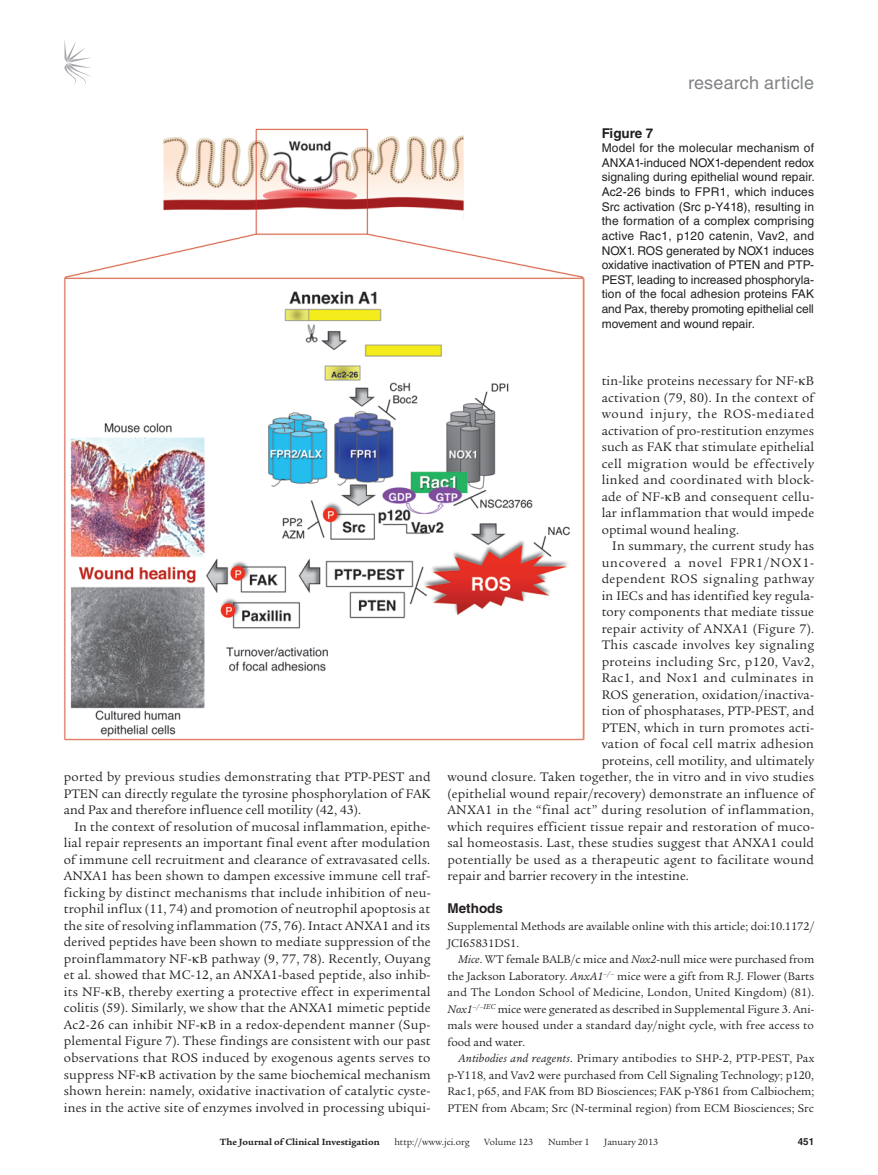
<style>
.page{position:relative;width:878px;height:1175px;background:#fff}
.page>*{position:absolute;margin:0;border:0;box-sizing:border-box;transform-origin:0 0}
.t1{font:18px "Helvetica LT Std";letter-spacing:.01em;color:#808285}
.t2{font:13.5px/16.5px "Legacy Serif Std";letter-spacing:.015em;color:#231f20;text-align:justify}
.t3{font:13.5px "Legacy Serif Std";letter-spacing:.035em;color:#231f20}
.t4{font:13.5px "Legacy Serif Std";letter-spacing:.06em;color:#231f20}
.t5{font:700 13.5px "Helvetica LT Std";color:#231f20}
.t6{font:12px/16.5px "Legacy Serif Std";letter-spacing:.005em;color:#231f20;text-align:justify}
.t7{font:12px/14.7px "Helvetica LT Std";letter-spacing:-.005em;color:#231f20;text-align:justify}
.t8{font:9.75px "Legacy Serif Std";color:#231f20}
.t9{font:700 9.75px "Legacy Serif Std";color:#231f20}
.t10{font:700 9.75px "Helvetica LT Std";color:#231f20}
.s1{font-style:italic}
</style>
<div class="page">
<svg style="left:64px;top:40px;width:27px;height:45px"></svg>
<img style="left:64px;top:128px;width:520px;height:612px">
<h1 class="t1" style="left:688px;top:73px;width:127px">research article</h1>
<p class="t5" style="left:601px;top:124px;width:53px">Figure 7</p>
<p class="t7" style="left:601px;top:140px;width:215px">Model for the molecular mechanism of ANXA1-induced NOX1-dependent redox signaling during epithelial wound repair.<br>Ac2-26 binds to FPR1, which induces Src activation (Src p-Y418), resulting in the formation of a complex comprising active Rac1, p120 catenin, Vav2, and NOX1. ROS generated by NOX1 induces oxidative inactivation of PTEN and PTP-PEST, leading to increased phosphoryla&shy;tion of the focal adhesion proteins FAK and Pax, thereby promoting epithelial cell movement and wound repair.</p>
<p class="t2" style="left:64px;top:769px;width:368px">ported by previous studies demonstrating that PTP-PEST and PTEN can directly regulate the tyrosine phosphorylation of FAK and Pax and therefore influence cell motility (42, 43).</p>
<p class="t2" style="left:64px;top:818px;width:368px;text-indent:11px">In the context of resolution of mucosal inflammation, epithe&shy;lial repair represents an important final event after modulation of immune cell recruitment and clearance of extravasated cells.<br>ANXA1 has been shown to dampen excessive immune cell traf&shy;ficking by distinct mechanisms that include inhibition of neu&shy;trophil influx (11, 74) and promotion of neutrophil apoptosis at the site of resolving inflammation (75, 76). Intact ANXA1 and its derived peptides have been shown to mediate suppression of the proinflammatory NF- B pathway (9, 77, 78). Recently, Ouyang et al. showed that MC-12, an ANXA1-based peptide, also inhib&shy;its NF- B, thereby exerting a protective effect in experimental colitis (59). Similarly, we show that the ANXA1 mimetic peptide Ac2-26 can inhibit NF- B in a redox-dependent manner (Sup&shy;plemental Figure 7). These findings are consistent with our past observations that ROS induced by exogenous agents serves to suppress NF- B activation by the same biochemical mechanism shown herein: namely, oxidative inactivation of catalytic cyste&shy;ines in the active site of enzymes involved in processing ubiqui-</p>
<p class="t2" style="left:601px;top:373px;width:214px">tin-like proteins necessary for NF- B activation (79, 80). In the context of wound injury, the ROS-mediated activation of pro-restitution enzymes such as FAK that stimulate epithelial cell migration would be effectively linked and coordinated with block&shy;ade of NF- B and consequent cellu&shy;lar inflammation that would impede optimal wound healing.</p>
<p class="t2" style="left:612px;top:538px;width:203px">In summary, the current study has</p>
<p class="t4" style="left:601px;top:555px;width:214px">uncovered a novel FPR1/NOX1-</p>
<p class="t3" style="left:601px;top:571px;width:214px">dependent ROS signaling pathway</p>
<p class="t2" style="left:601px;top:587px;width:214px">in IECs and has identified key regula-</p>
<p class="t2" style="left:601px;top:604px;width:214px">tory components that mediate tissue</p>
<p class="t2" style="left:601px;top:620px;width:214px">repair activity of ANXA1 (Figure 7).</p>
<p class="t2" style="left:601px;top:637px;width:214px">This cascade involves key signaling</p>
<p class="t2" style="left:601px;top:653px;width:214px">proteins including Src, p120, Vav2,</p>
<p class="t2" style="left:601px;top:670px;width:214px">Rac1, and Nox1 and culminates in</p>
<p class="t2" style="left:601px;top:686px;width:214px">ROS generation, oxidation/inactiva-</p>
<p class="t2" style="left:601px;top:703px;width:214px">tion of phosphatases, PTP-PEST, and</p>
<p class="t2" style="left:601px;top:719px;width:214px">PTEN, which in turn promotes acti-</p>
<p class="t2" style="left:601px;top:736px;width:214px">vation of focal cell matrix adhesion</p>
<p class="t2" style="left:601px;top:752px;width:214px">proteins, cell motility, and ultimately</p>
<p class="t2" style="left:447px;top:769px;width:368px">wound closure. Taken together, the in vitro and in vivo studies</p>
<p class="t2" style="left:447px;top:785px;width:368px">(epithelial wound repair/recovery) demonstrate an influence of</p>
<p class="t2" style="left:447px;top:802px;width:368px">ANXA1 in the “final act” during resolution of inflammation,</p>
<p class="t2" style="left:447px;top:818px;width:368px">which requires efficient tissue repair and restoration of muco-</p>
<p class="t2" style="left:447px;top:835px;width:368px">sal homeostasis. Last, these studies suggest that ANXA1 could</p>
<p class="t2" style="left:447px;top:851px;width:368px">potentially be used as a therapeutic agent to facilitate wound</p>
<p class="t2" style="left:447px;top:868px;width:243px">repair and barrier recovery in the intestine.</p>
<p class="t5" style="left:447px;top:900px;width:57px">Methods</p>
<p class="t6" style="left:447px;top:918px;width:368px">Supplemental Methods are available online with this article; doi:10.1172/<br>JCI65831DS1.</p>
<p class="t6" style="left:447px;top:951px;width:368px;text-indent:11px"><span class="s1">Mice</span>. WT female BALB/c mice and <span class="s1">Nox2</span>-null mice were purchased from the Jackson Laboratory. <span class="s1">AnxA1</span><sup>–/–</sup> mice were a gift from R.J. Flower (Barts and The London School of Medicine, London, United Kingdom) (81).<br><span class="s1">Nox1</span><sup>–/–IEC</sup> mice were generated as described in Supplemental Figure 3. Ani&shy;mals were housed under a standard day/night cycle, with free access to food and water.</p>
<p class="t6" style="left:447px;top:1050px;width:368px;text-indent:11px"><span class="s1">Antibodies and reagents</span>. Primary antibodies to SHP-2, PTP-PEST, Pax p-Y118, and Vav2 were purchased from Cell Signaling Technology; p120, Rac1, p65, and FAK from BD Biosciences; FAK p-Y861 from Calbiochem; PTEN from Abcam; Src (N-terminal region) from ECM Biosciences; Src</p>
<p class="t9" style="left:220px;top:1135px;width:161px">The Journal of Clinical Investigation</p>
<p class="t8" style="left:394px;top:1136px;width:77px">http://www.jci.org</p>
<p class="t8" style="left:484px;top:1136px;width:50px">Volume 123</p>
<p class="t8" style="left:548px;top:1136px;width:43px">Number 1</p>
<p class="t8" style="left:604px;top:1136px;width:55px">January 2013</p>
<p class="t10" style="left:797px;top:1135px;width:18px">451</p>
</div>
